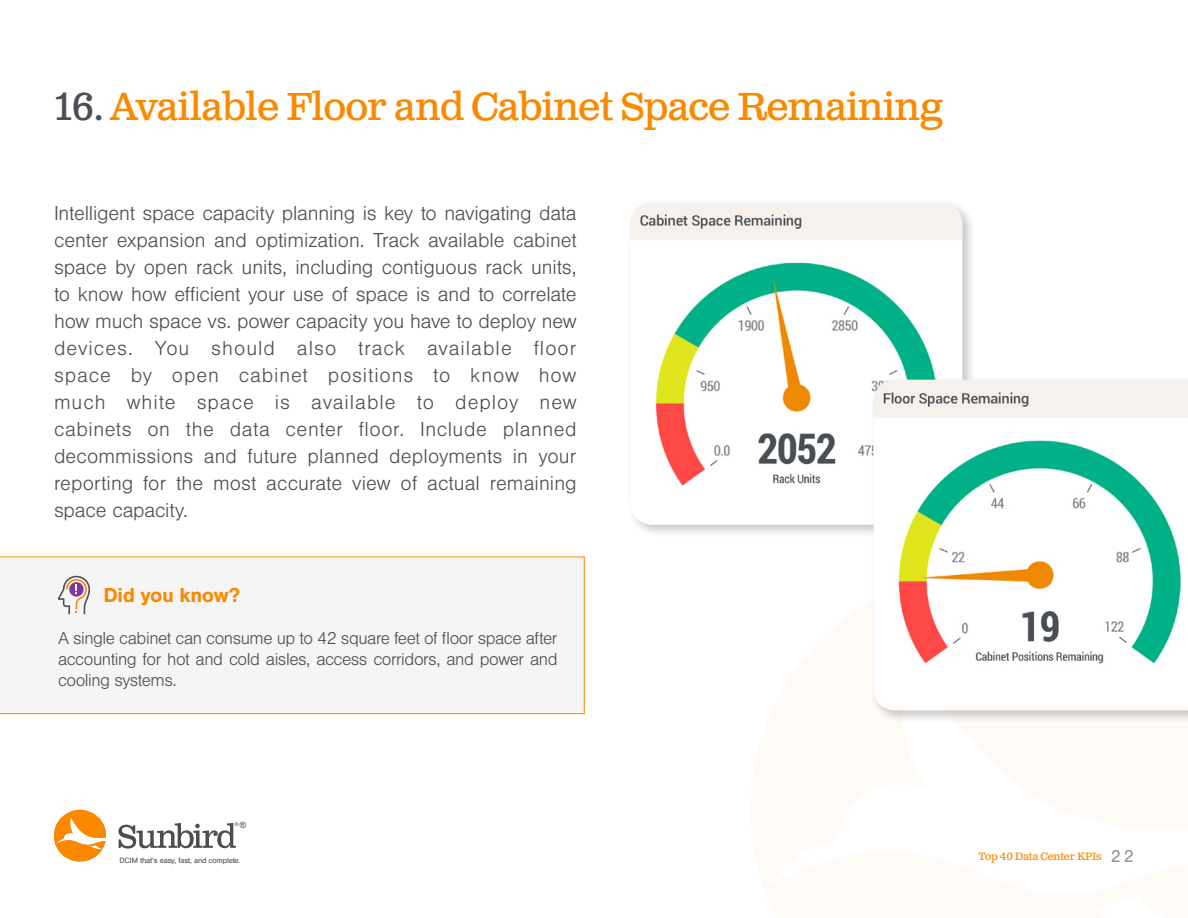
<style>
.page{position:relative;width:1188px;height:918px;background:#fff}
.page>*{position:absolute;margin:0;border:0;box-sizing:border-box;transform-origin:0 0}
.t1{font:39px "Clarendon Text Pro";letter-spacing:-.025em;color:#fa8900}
.t2{font:300 21px/27px "Nimbus San";letter-spacing:.005em;color:#4d4f54;text-align:justify}
.t3{font:700 21px "Nimbus San";letter-spacing:-.02em;color:#fa8900}
.t4{font:300 18px/21px "Nimbus San";letter-spacing:-.025em;color:#4d4f54;text-align:justify}
.t5{font:18px "Nimbus San";color:#939598}
.t6{font:10.65px "Clarendon Text Pro";letter-spacing:-.025em;color:#fa8900}
.t7{font:8.7px "Arial";color:#4d4f54}
.t8{font:7.95px "Nimbus San";letter-spacing:-.025em;color:#4d4f54}
.t9{font:5.7px "Nimbus San";color:#4d4d4d}
.s1{color:#4d4f54}
</style>
<div class="page">
<svg style="left:118px;top:823px;width:118px;height:26px"></svg>
<svg style="left:54px;top:810px;width:52px;height:52px"></svg>
<div style="left:0;top:557px;width:584px;height:157px;background:#f6f5f6"></div>
<svg style="left:58px;top:576px;width:32px;height:38px"></svg>
<div style="left:627px;top:199px;width:349px;height:339px;background:#231f20;opacity:.25"></div>
<img style="left:630px;top:203px;width:332px;height:322px">
<div style="left:870px;top:376px;width:318px;height:348px;background:#231f20;opacity:.25"></div>
<img style="left:874px;top:380px;width:314px;height:326px">
<p class="t1" style="left:54px;top:83px;width:890px"><span class="s1">16.</span> Available Floor and Cabinet Space Remaining</p>
<p class="t2" style="left:54px;top:200px;width:524px">Intelligent space capacity planning is key to navigating data center expansion and optimization. Track available cabinet space by open rack units, including contiguous rack units, to know how efficient your use of space is and to correlate how much space vs. power capacity you have to deploy new devices. You should also track available floor space by open cabinet positions to know how much white space is available to deploy new cabinets on the data center floor. Include planned decommissions and future planned deployments in your reporting for the most accurate view of actual remaining space capacity.</p>
<p class="t3" style="left:104px;top:583px;width:138px">Did you know?</p>
<p class="t4" style="left:58px;top:628px;width:501px">A single cabinet can consume up to 42 square feet of floor space after accounting for hot and cold aisles, access corridors, and power and cooling systems.</p>
<p class="t7" style="left:240px;top:820px;width:8px">®</p>
<p class="t9" style="left:234px;top:821px;width:6px">®</p>
<p class="t8" style="left:120px;top:856px;width:123px">DCIM that’s easy, fast, and complete.</p>
<p class="t5" style="left:1111px;top:846px;width:25px">22</p>
<p class="t6" style="left:978px;top:849px;width:125px">Top 40 Data Center KPIs</p>
</div>
